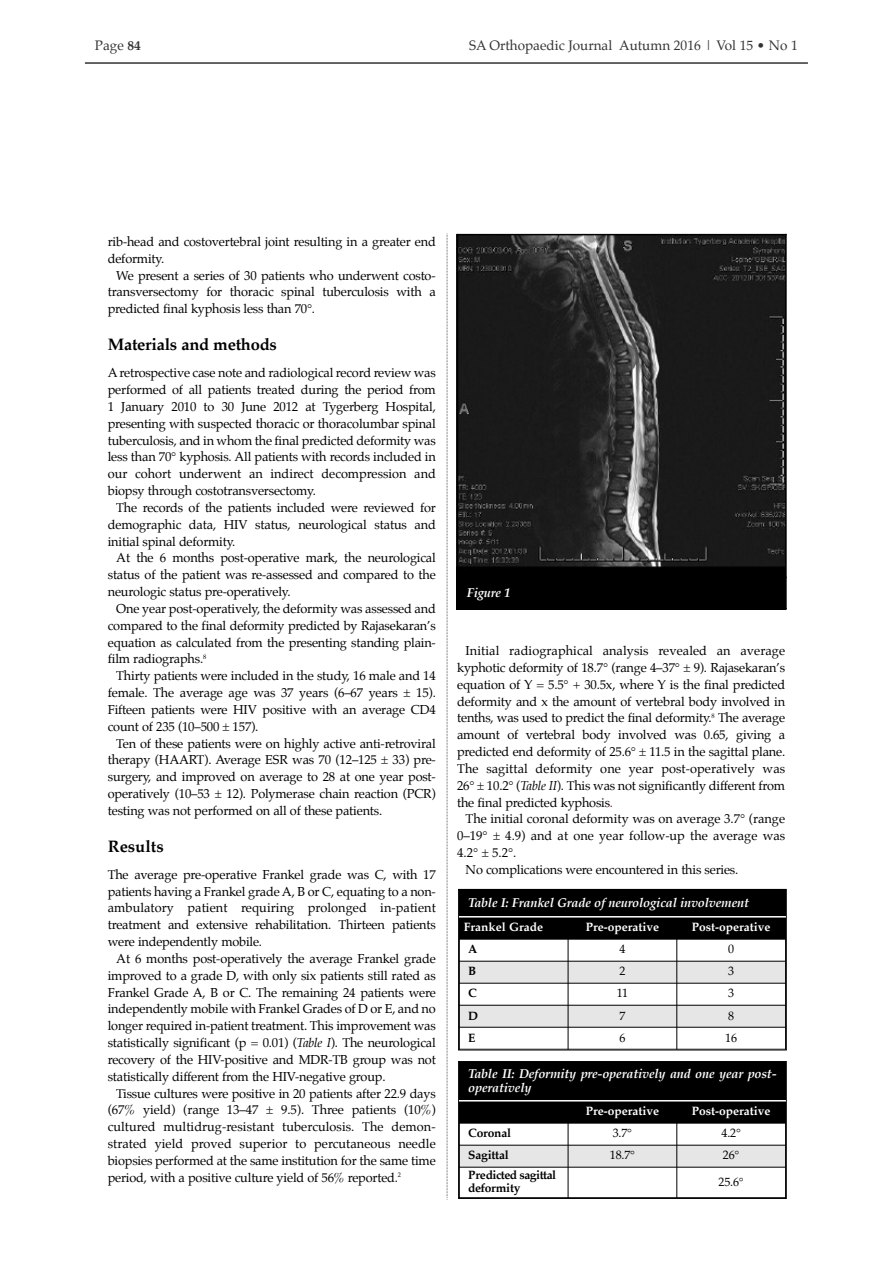
<style>
.page{position:relative;width:893px;height:1263px;background:#fff}
.page>*{position:absolute;margin:0;border:0;box-sizing:border-box;transform-origin:0 0}
.t1{font:700 16.5px "Palatino";letter-spacing:-.015em;color:#000}
.t2{font:13.5px "Palatino";color:#333}
.t3{font:12.75px/16.8px "Palatino";letter-spacing:-.015em;color:#000;text-align:justify}
.t4{font:italic 700 12.75px/13.5px "Palatino";letter-spacing:-.015em;color:#fff}
.t5{font:700 12px "Palatino";color:#fff}
.t6{font:12px "Palatino";letter-spacing:-.015em;color:#000}
.t7{font:700 12px/12.9px "Palatino";letter-spacing:-.04em;color:#000}
.t8{font:700 12px "Palatino";letter-spacing:-.015em;color:#000}
.s1{font-weight:700}
.s2{font-style:italic}
.s3{color:#c90017}
</style>
<div class="page">
<hr style="left:85px;top:62px;width:723px;height:2px;background:#333">
<svg style="left:447px;top:233px;width:1px;height:967px"></svg>
<div style="left:459px;top:890px;width:326px;height:27px;background:#000"></div>
<div style="left:459px;top:917px;width:109px;height:22px;background:#000"></div>
<div style="left:568px;top:917px;width:109px;height:22px;background:#000"></div>
<div style="left:677px;top:917px;width:109px;height:22px;background:#000"></div>
<div style="left:459px;top:961px;width:109px;height:22px;background:#e6e6e6"></div>
<div style="left:568px;top:961px;width:109px;height:22px;background:#e6e6e6"></div>
<div style="left:677px;top:961px;width:109px;height:22px;background:#e6e6e6"></div>
<div style="left:459px;top:1005px;width:109px;height:22px;background:#e6e6e6"></div>
<div style="left:568px;top:1005px;width:109px;height:22px;background:#e6e6e6"></div>
<div style="left:677px;top:1005px;width:109px;height:22px;background:#e6e6e6"></div>
<hr style="left:459px;top:890px;width:1px;height:159px;background:#000">
<hr style="left:568px;top:916px;width:1px;height:133px;background:#000">
<hr style="left:676px;top:916px;width:1px;height:133px;background:#000">
<hr style="left:785px;top:890px;width:1px;height:159px;background:#000">
<hr style="left:459px;top:916px;width:327px;height:1px;background:#fff">
<hr style="left:459px;top:939px;width:327px;height:1px;background:#000">
<hr style="left:459px;top:961px;width:327px;height:1px;background:#000">
<hr style="left:459px;top:983px;width:327px;height:1px;background:#000">
<hr style="left:459px;top:1005px;width:327px;height:1px;background:#000">
<hr style="left:459px;top:1027px;width:327px;height:1px;background:#000">
<hr style="left:459px;top:1049px;width:327px;height:1px;background:#000">
<div style="left:458px;top:1061px;width:329px;height:138px;border:1px solid #000"></div>
<div style="left:459px;top:1062px;width:326px;height:39px;background:#000"></div>
<div style="left:459px;top:1101px;width:109px;height:22px;background:#000"></div>
<div style="left:568px;top:1101px;width:109px;height:22px;background:#000"></div>
<div style="left:677px;top:1101px;width:109px;height:22px;background:#000"></div>
<div style="left:459px;top:1145px;width:109px;height:22px;background:#e6e6e6"></div>
<div style="left:568px;top:1145px;width:109px;height:22px;background:#e6e6e6"></div>
<div style="left:677px;top:1145px;width:109px;height:22px;background:#e6e6e6"></div>
<hr style="left:459px;top:1062px;width:1px;height:136px;background:#000">
<hr style="left:568px;top:1100px;width:1px;height:98px;background:#000">
<hr style="left:676px;top:1100px;width:1px;height:98px;background:#000">
<hr style="left:785px;top:1062px;width:1px;height:136px;background:#000">
<hr style="left:459px;top:1100px;width:327px;height:1px;background:#fff">
<hr style="left:459px;top:1123px;width:327px;height:1px;background:#000">
<hr style="left:459px;top:1145px;width:327px;height:1px;background:#000">
<hr style="left:459px;top:1167px;width:327px;height:1px;background:#000">
<hr style="left:459px;top:1197px;width:327px;height:1px;background:#000">
<img style="left:458px;top:235px;width:327px;height:342px">
<div style="left:457px;top:577px;width:329px;height:32px;background:#000"></div>
<hr style="left:457px;top:234px;width:1px;height:375px;background:#000">
<hr style="left:785px;top:234px;width:2px;height:375px;background:#000">
<hr style="left:457px;top:234px;width:330px;height:1px;background:#000">
<p class="t2" style="left:95px;top:39px;width:48px">Page <span class="s1">84</span></p>
<p class="t2" style="left:469px;top:39px;width:330px">SA Orthopaedic Journal Autumn 2016 | Vol 15 • No 1</p>
<p class="t3" style="left:108px;top:234px;width:330px">rib-head and costovertebral joint resulting in a greater end deformity.</p>
<p class="t3" style="left:108px;top:268px;width:330px;text-indent:9px">We present a series of 30 patients who underwent costo&shy;transversectomy for thoracic spinal tuberculosis with a predicted final kyphosis less than 70°.</p>
<p class="t1" style="left:108px;top:336px;width:171px">Materials and methods</p>
<p class="t3" style="left:108px;top:365px;width:330px">A retrospective case note and radiological record review was performed of all patients treated during the period from 1 January 2010 to 30 June 2012 at Tygerberg Hospital, presenting with suspected thoracic or thoracolumbar spinal tuberculosis, and in whom the final predicted deformity was less than 70° kyphosis. All patients with records included in our cohort underwent an indirect decompression and biopsy through costotransversectomy.</p>
<p class="t3" style="left:108px;top:500px;width:330px;text-indent:9px">The records of the patients included were reviewed for demographic data, HIV status, neurological status and initial spinal deformity.</p>
<p class="t3" style="left:108px;top:550px;width:330px;text-indent:9px">At the 6 months post-operative mark, the neurological status of the patient was re-assessed and compared to the neurologic status pre-operatively.</p>
<p class="t3" style="left:108px;top:601px;width:330px;text-indent:9px">One year post-operatively, the deformity was assessed and compared to the final deformity predicted by Rajasekaran’s equation as calculated from the presenting standing plain&shy;film radiographs.<sup>8</sup></p>
<p class="t3" style="left:108px;top:668px;width:330px;text-indent:9px">Thirty patients were included in the study, 16 male and 14 female. The average age was 37 years (6–67 years ± 15).<br>Fifteen patients were HIV positive with an average CD4 count of 235 (10–500 ± 157).</p>
<p class="t3" style="left:108px;top:736px;width:330px;text-indent:9px">Ten of these patients were on highly active anti-retroviral therapy (HAART). Average ESR was 70 (12–125 ± 33) pre&shy;surgery, and improved on average to 28 at one year post&shy;operatively (10–53 ± 12). Polymerase chain reaction (PCR) testing was not performed on all of these patients.</p>
<p class="t1" style="left:108px;top:838px;width:57px">Results</p>
<p class="t3" style="left:108px;top:867px;width:330px">The average pre-operative Frankel grade was C, with 17 patients having a Frankel grade A, B or C, equating to a non&shy;ambulatory patient requiring prolonged in-patient treatment and extensive rehabilitation. Thirteen patients were independently mobile.</p>
<p class="t3" style="left:108px;top:951px;width:330px;text-indent:9px">At 6 months post-operatively the average Frankel grade improved to a grade D, with only six patients still rated as Frankel Grade A, B or C. The remaining 24 patients were independently mobile with Frankel Grades of D or E, and no longer required in-patient treatment. This improvement was statistically significant (p = 0.01) (<span class="s2">Table I</span>). The neurological recovery of the HIV-positive and MDR-TB group was not statistically different from the HIV-negative group.</p>
<p class="t3" style="left:108px;top:1086px;width:330px;text-indent:9px">Tissue cultures were positive in 20 patients after 22.9 days (67% yield) (range 13–47 ± 9.5). Three patients (10%) cultured multidrug-resistant tuberculosis. The demon&shy;strated yield proved superior to percutaneous needle biopsies performed at the same institution for the same time period, with a positive culture yield of 56% reported.<sup>2</sup></p>
<p class="t4" style="left:467px;top:586px;width:45px">Figure 1</p>
<p class="t3" style="left:457px;top:643px;width:330px;text-indent:9px">Initial radiographical analysis revealed an average kyphotic deformity of 18.7° (range 4–37° ± 9). Rajasekaran’s equation of Y = 5.5° + 30.5x, where Y is the final predicted deformity and x the amount of vertebral body involved in tenths, was used to predict the final deformity.<sup>8</sup> The average amount of vertebral body involved was 0.65, giving a predicted end deformity of 25.6° ± 11.5 in the sagittal plane.<br>The sagittal deformity one year post-operatively was 26° ± 10.2° (<span class="s2">Table II</span>). This was not significantly different from the final predicted kyphosis<span class="s3">.</span></p>
<p class="t3" style="left:466px;top:811px;width:321px">The initial coronal deformity was on average 3.7° (range</p>
<p class="t3" style="left:457px;top:828px;width:330px">0–19° ± 4.9) and at one year follow-up the average was</p>
<p class="t3" style="left:457px;top:845px;width:61px">4.2° ± 5.2°.</p>
<p class="t3" style="left:466px;top:862px;width:274px">No complications were encountered in this series.</p>
<p class="t4" style="left:468px;top:896px;width:283px">table i: Frankel Grade of neurological involvement</p>
<p class="t5" style="left:464px;top:921px;width:81px">Frankel Grade</p>
<p class="t5" style="left:586px;top:921px;width:75px">Pre-operative</p>
<p class="t5" style="left:692px;top:921px;width:80px">Post-operative</p>
<p class="t8" style="left:468px;top:943px;width:11px">A</p>
<p class="t6" style="left:619px;top:943px;width:7px">4</p>
<p class="t6" style="left:728px;top:943px;width:7px">0</p>
<p class="t8" style="left:468px;top:965px;width:10px">B</p>
<p class="t6" style="left:619px;top:965px;width:7px">2</p>
<p class="t6" style="left:728px;top:965px;width:7px">3</p>
<p class="t8" style="left:468px;top:987px;width:10px">C</p>
<p class="t6" style="left:617px;top:987px;width:13px">11</p>
<p class="t6" style="left:728px;top:987px;width:7px">3</p>
<p class="t8" style="left:468px;top:1010px;width:11px">D</p>
<p class="t6" style="left:619px;top:1010px;width:7px">7</p>
<p class="t6" style="left:728px;top:1010px;width:7px">8</p>
<p class="t8" style="left:468px;top:1032px;width:9px">E</p>
<p class="t6" style="left:619px;top:1032px;width:7px">6</p>
<p class="t6" style="left:725px;top:1032px;width:13px">16</p>
<p class="t4" style="left:468px;top:1068px;width:310px">table ii: Deformity pre-operatively and one year post&shy;operatively</p>
<p class="t5" style="left:586px;top:1105px;width:75px">Pre-operative</p>
<p class="t5" style="left:692px;top:1105px;width:80px">Post-operative</p>
<p class="t8" style="left:468px;top:1127px;width:44px">Coronal</p>
<p class="t6" style="left:613px;top:1127px;width:21px">3.7°</p>
<p class="t6" style="left:721px;top:1127px;width:21px">4.2°</p>
<p class="t8" style="left:468px;top:1149px;width:42px">Sagittal</p>
<p class="t6" style="left:610px;top:1149px;width:27px">18.7°</p>
<p class="t6" style="left:723px;top:1149px;width:18px">26°</p>
<p class="t7" style="left:468px;top:1169px;width:90px">Predicted sagittal deformity</p>
<p class="t6" style="left:719px;top:1176px;width:27px">25.6°</p>
</div>
